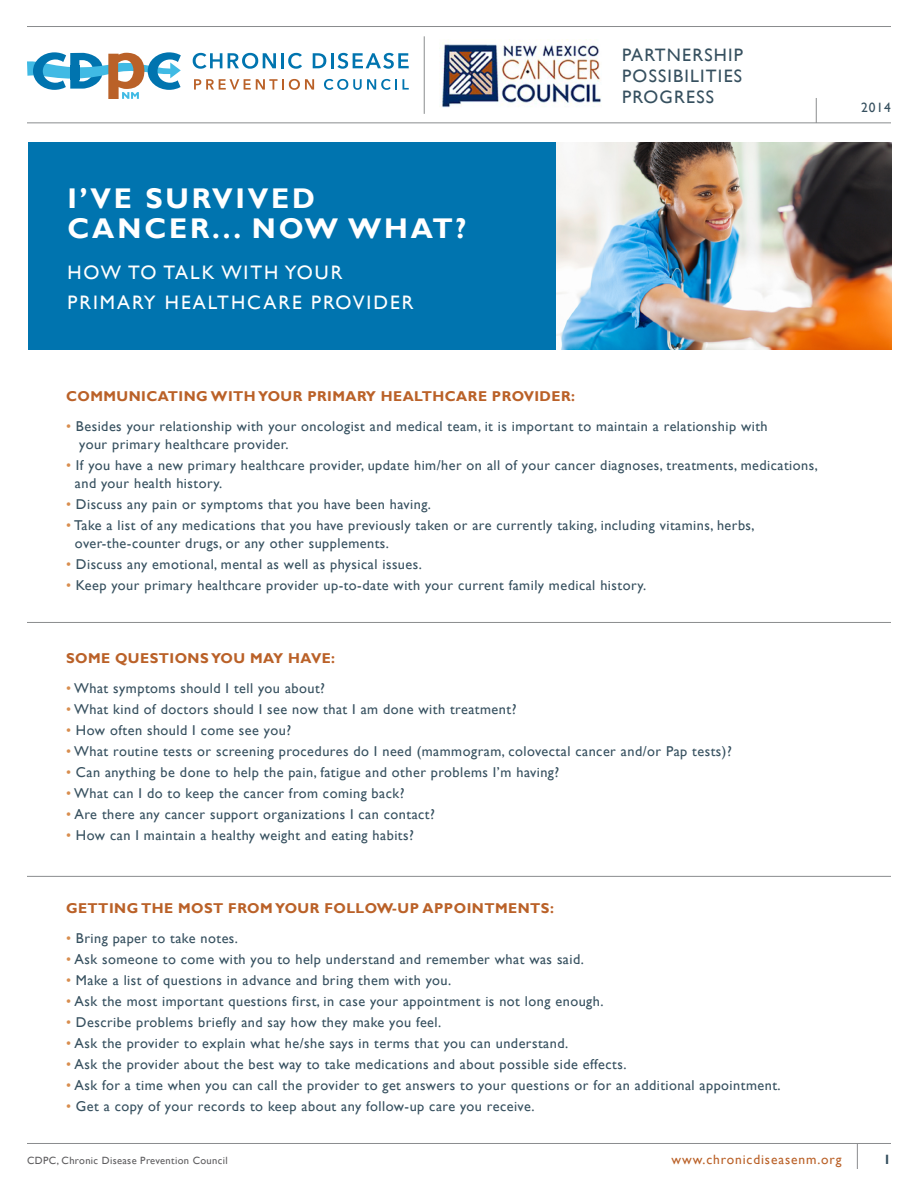
<style>
.page{position:relative;width:918px;height:1188px;background:#fff}
.page>*{position:absolute;margin:0;border:0;box-sizing:border-box;transform-origin:0 0}
.t1{font:700 28.5px/30px "Gill Sans";letter-spacing:.1em;color:#fff}
.t2{font:19.5px "Gill Sans";letter-spacing:.1em;color:#fff}
.t3{font:18px/21px "Gill Sans";letter-spacing:.065em;color:#36505f}
.t4{font:14.25px/18px "Gill Sans";letter-spacing:.035em;color:#36505f}
.t5{font:700 14.25px "Gill Sans";letter-spacing:.035em;color:#ba6128}
.t6{font:13.5px "Gill Sans";letter-spacing:.065em;color:#ba6128}
.t7{font:13.5px "Gill Sans";color:#36505f}
.t8{font:700 13.5px "Gill Sans";color:#36505f}
.t9{font:10.5px "Gill Sans";letter-spacing:.035em;color:#5d5c5e}
.s1{color:#d88d4e}
</style>
<div class="page">
<div style="left:28px;top:142px;width:557px;height:208px;background:#0074af"></div>
<img style="left:557px;top:142px;width:335px;height:208px">
<hr style="left:27px;top:122px;width:864px;height:1px;background:#8a8c8e">
<hr style="left:27px;top:622px;width:864px;height:1px;background:#8a8c8e">
<hr style="left:27px;top:876px;width:864px;height:1px;background:#8a8c8e">
<hr style="left:27px;top:26px;width:864px;height:1px;background:#8a8c8e">
<hr style="left:424px;top:36px;width:1px;height:78px;background:#8a8c8e">
<svg style="left:816px;top:98px;width:1px;height:24px"></svg>
<svg style="left:857px;top:1144px;width:1px;height:25px"></svg>
<hr style="left:27px;top:1143px;width:864px;height:1px;background:#8a8c8e">
<img style="left:439px;top:39px;width:162px;height:69px">
<svg style="left:193px;top:53px;width:29px;height:16px"></svg>
<svg style="left:228px;top:53px;width:48px;height:16px"></svg>
<hr style="left:281px;top:53px;width:3px;height:15px;background:#0074af">
<svg style="left:288px;top:53px;width:14px;height:16px"></svg>
<svg style="left:313px;top:53px;width:96px;height:16px"></svg>
<svg style="left:194px;top:79px;width:120px;height:11px"></svg>
<svg style="left:324px;top:79px;width:85px;height:11px"></svg>
<svg style="left:27px;top:52px;width:154px;height:47px"></svg>
<div style="left:70px;top:65px;width:9px;height:15px;background:#0074af"></div>
<h1 class="t1" style="left:68px;top:184px;width:401px">I ’VE SURVIVED<br>CANCER... NOW WHAT?</h1>
<h2 class="t2" style="left:68px;top:261px;width:169px">How to Talk with</h2>
<h2 class="t2" style="left:285px;top:261px;width:59px">your</h2>
<h2 class="t2" style="left:68px;top:291px;width:39px">Prima</h2>
<h2 class="t2" style="left:132px;top:291px;width:101px">ry Hea lthca</h2>
<h2 class="t2" style="left:278px;top:291px;width:137px">re Provid er</h2>
<p class="t3" style="left:622px;top:45px;width:121px">partnership possibi liti es prog ress</p>
<p class="t5" style="left:66px;top:387px;width:511px">COMMUNICATING WITH YOUR PRIMARY HEALTHCARE PROVIDER:</p>
<p class="t4" style="left:79px;top:417px;width:690px;text-indent:-13px"><span class="s1">•</span> Besides your relationship with your oncologist and medical team, it is important to maintain a relationship with your primary healthcare provider.</p>
<p class="t4" style="left:75px;top:456px;width:745px;text-indent:-9px"><span class="s1">•</span> If you have a new primary healthcare provider, update him/her on all of your cancer diagnoses, treatments, medications, and your health history.</p>
<p class="t4" style="left:66px;top:495px;width:367px"><span class="s1">•</span> Discuss any pain or symptoms that you have been having.</p>
<p class="t4" style="left:75px;top:516px;width:681px;text-indent:-9px"><span class="s1">•</span> Take a list of any medications that you have previously taken or are currently taking, including vitamins, herbs, over-the-counter drugs, or any other supplements.</p>
<p class="t4" style="left:66px;top:555px;width:357px"><span class="s1">•</span> Discuss any emotional, mental as well as physical issues.</p>
<p class="t4" style="left:66px;top:576px;width:582px"><span class="s1">•</span> Keep your primary healthcare provider up-to-date with your current family medical history.</p>
<p class="t5" style="left:66px;top:649px;width:271px">SOME QUESTIONS YOU MAY HAVE:</p>
<p class="t4" style="left:66px;top:679px;width:261px"><span class="s1">•</span> What symptoms should I tell you about?</p>
<p class="t4" style="left:66px;top:700px;width:452px"><span class="s1">•</span> What kind of doctors should I see now that I am done with treatment?</p>
<p class="t4" style="left:66px;top:721px;width:227px"><span class="s1">•</span> How often should I come see you?</p>
<p class="t4" style="left:66px;top:742px;width:667px"><span class="s1">•</span> What routine tests or screening procedures do I need (mammogram, colovectal cancer and/or Pap tests)?</p>
<p class="t4" style="left:66px;top:763px;width:495px"><span class="s1">•</span> Can anything be done to help the pain, fatigue and other problems I’m having?</p>
<p class="t4" style="left:66px;top:784px;width:340px"><span class="s1">•</span> What can I do to keep the cancer from coming back?</p>
<p class="t4" style="left:66px;top:805px;width:370px"><span class="s1">•</span> Are there any cancer support organizations I can contact?</p>
<p class="t4" style="left:66px;top:826px;width:349px"><span class="s1">•</span> How can I maintain a healthy weight and eating habits?</p>
<p class="t5" style="left:66px;top:900px;width:489px">GETTING THE MOST FROM YOUR FOLLOW-UP APPOINTMENTS:</p>
<p class="t4" style="left:66px;top:930px;width:174px"><span class="s1">•</span> Bring paper to take notes.</p>
<p class="t4" style="left:66px;top:951px;width:519px"><span class="s1">•</span> Ask someone to come with you to help understand and remember what was said.</p>
<p class="t4" style="left:66px;top:972px;width:387px"><span class="s1">•</span> Make a list of questions in advance and bring them with you.</p>
<p class="t4" style="left:66px;top:993px;width:539px"><span class="s1">•</span> Ask the most important questions first, in case your appointment is not long enough.</p>
<p class="t4" style="left:66px;top:1014px;width:377px"><span class="s1">•</span> Describe problems briefly and say how they make you feel.</p>
<p class="t4" style="left:66px;top:1035px;width:504px"><span class="s1">•</span> Ask the provider to explain what he/she says in terms that you can understand.</p>
<p class="t4" style="left:66px;top:1056px;width:562px"><span class="s1">•</span> Ask the provider about the best way to take medications and about possible side effects.</p>
<p class="t4" style="left:66px;top:1077px;width:716px"><span class="s1">•</span> Ask for a time when you can call the provider to get answers to your questions or for an additional appointment.</p>
<p class="t4" style="left:66px;top:1098px;width:470px"><span class="s1">•</span> Get a copy of your records to keep about any follow-up care you receive.</p>
<p class="t7" style="left:861px;top:99px;width:31px">2014</p>
<p class="t9" style="left:27px;top:1154px;width:202px">CDPC, Chronic Disease Prevention Council</p>
<p class="t6" style="left:672px;top:1151px;width:172px">www.chronicdiseasenm.org</p>
<p class="t8" style="left:884px;top:1151px;width:9px">1</p>
</div>
